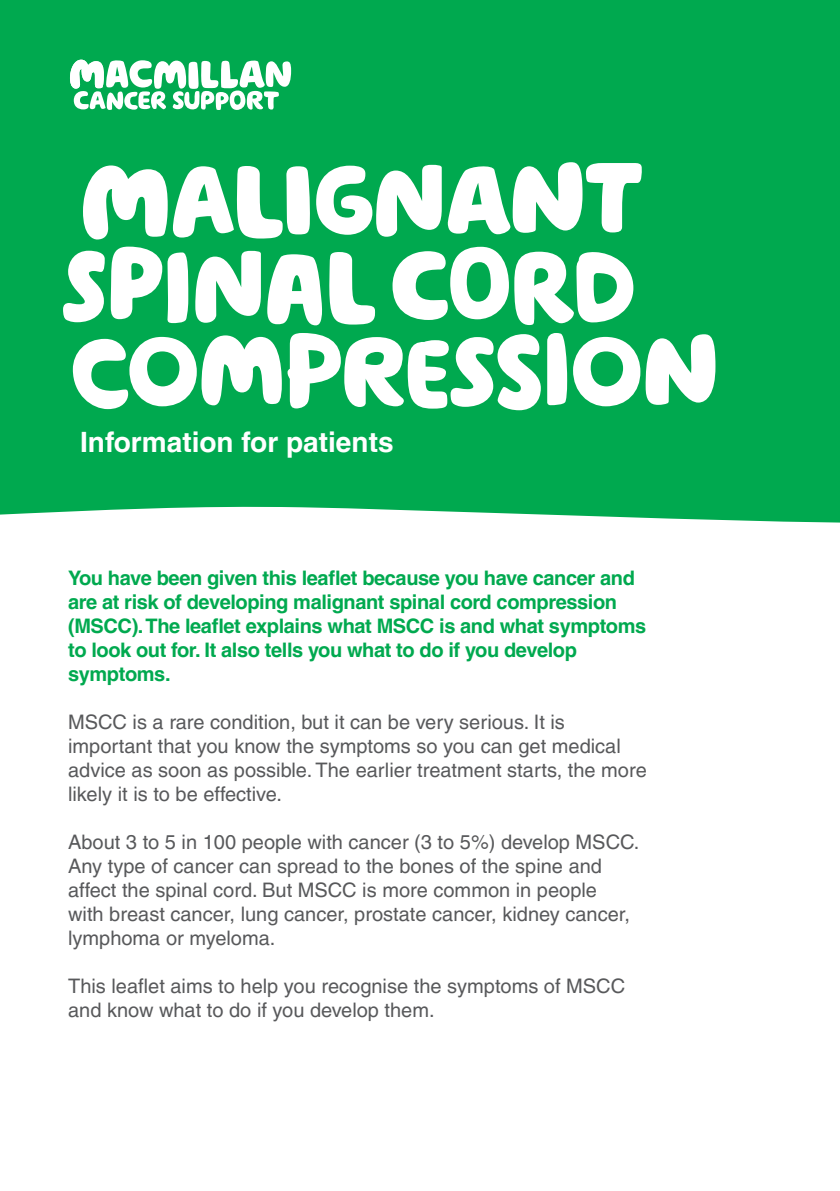
<style>
.page{position:relative;width:840px;height:1191px;background:#fff}
.page>*{position:absolute;margin:0;border:0;box-sizing:border-box;transform-origin:0 0}
.t1{font:700 28px "Helvetica LT Pro";color:#fff}
.t2{font:20px/24px "Helvetica LT Pro";color:#58595b}
.t3{font:700 20px/24px "Helvetica LT Pro";letter-spacing:-.02em;color:#00a94f}
</style>
<div class="page">
<div style="left:0;top:0;width:839px;height:523px;background:#00a94f"></div>
<svg style="left:70px;top:60px;width:221px;height:50px"></svg>
<svg style="left:73px;top:333px;width:642px;height:77px"></svg>
<svg style="left:63px;top:247px;width:570px;height:78px"></svg>
<svg style="left:83px;top:162px;width:559px;height:77px"></svg>
<h1 class="t1" style="left:80px;top:425px;width:315px">Information for patients</h1>
<p class="t3" style="left:68px;top:566px;width:579px">You have been given this leaflet because you have cancer and are at risk of developing malignant spinal cord compression (MSCC). The leaflet explains what MSCC is and what symptoms to look out for. It also tells you what to do if you develop symptoms.</p>
<p class="t2" style="left:68px;top:710px;width:580px">MSCC is a rare condition, but it can be very serious. It is important that you know the symptoms so you can get medical advice as soon as possible. The earlier treatment starts, the more likely it is to be effective.</p>
<p class="t2" style="left:68px;top:830px;width:572px">About 3 to 5 in 100 people with cancer (3 to 5%) develop MSCC.<br>Any type of cancer can spread to the bones of the spine and affect the spinal cord. But MSCC is more common in people<br>with breast cancer, lung cancer, prostate cancer, kidney cancer, lymphoma or myeloma.</p>
<p class="t2" style="left:68px;top:974px;width:558px">This leaflet aims to help you recognise the symptoms of MSCC and know what to do if you develop them.</p>
</div>
